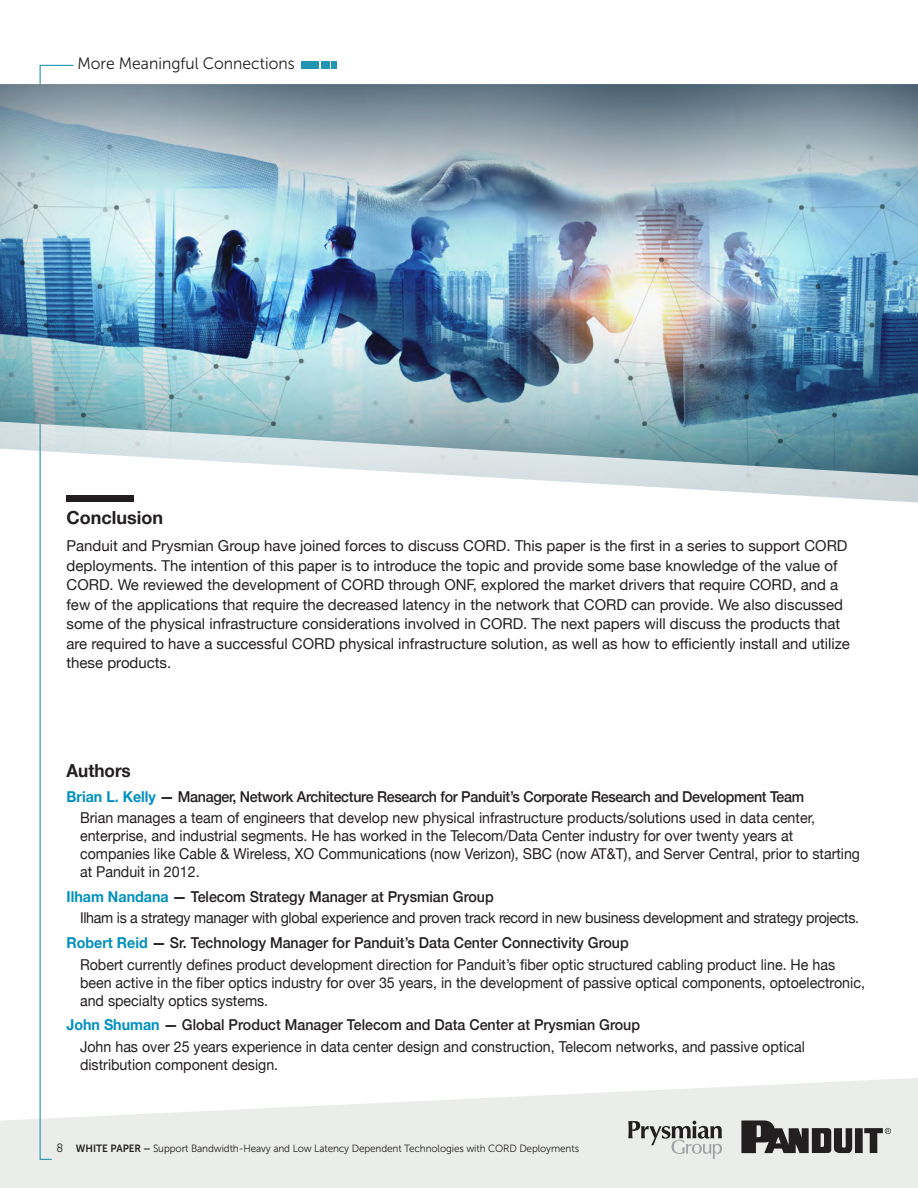
<style>
.page{position:relative;width:918px;height:1188px;background:#fff}
.page>*{position:absolute;margin:0;border:0;box-sizing:border-box;transform-origin:0 0}
.Body_text{font:700 18px "Helvetica Neue";color:#231f20}
.Bullets{font:700 18px "Helvetica Neue";color:#231f20;scale:.95 1}
.t1{font:16.5px "Museo Sans 300";color:#231f20;scale:.95 1}
.Bullets-2{font:15px/18px "Helvetica Neue";color:#231f20;scale:.95 1}
.Body_text-2{font:15px/19.5px "Helvetica Neue";color:#231f20}
.Bullets-3{font:500 15px "Helvetica Neue";color:#231f20;scale:.95 1}
.Bullets-4{font:15px "Helvetica Neue";letter-spacing:-.02em;color:#231f20;scale:.95 1}
.Bullets-5{font:500 15px "Helvetica Neue";letter-spacing:-.02em;color:#231f20;scale:.95 1}
.t2{font:10.5px "Museo Sans 300";letter-spacing:-.01em;color:#231f20;scale:.95 1}
.s1{font-weight:700;color:#0090c0}
.s2{font-weight:700}
.s3{font-size:12px}
.s4{font-family:"Museo Sans 700"}
</style>
<div class="page">
<div style="left:302px;top:61px;width:17px;height:7px;background:#2094b2"></div>
<div style="left:321px;top:61px;width:8px;height:7px;background:#2094b2"></div>
<svg style="left:332px;top:61px;width:5px;height:7px"></svg>
<svg style="left:0;top:1078px;width:918px;height:110px;fill:#eaedea"></svg>
<svg style="left:39px;top:64px;width:36px;height:1096px"></svg>
<svg style="left:741px;top:1120px;width:150px;height:33px;background:#777675"></svg>
<img style="left:39px;top:476px;width:879px;height:27px">
<img style="left:0;top:84px;width:918px;height:392px">
<svg style="left:628px;top:1121px;width:94px;height:38px;background:#c0c2c0"></svg>
<p class="t1" style="left:77px;top:54px;width:230px">More Meaningful Connections</p>
<p class="Body_text" style="left:67px;top:504px;width:98px">Conclusion</p>
<p class="Body_text-2" style="left:67px;top:537px;width:785px">Panduit and Prysmian Group have joined forces to discuss CORD. This paper is the first in a series to support CORD deployments. The intention of this paper is to introduce the topic and provide some base knowledge of the value of CORD. We reviewed the development of CORD through ONF, explored the market drivers that require CORD, and a few of the applications that require the decreased latency in the network that CORD can provide. We also discussed some of the physical infrastructure considerations involved in CORD. The next papers will discuss the products that are required to have a successful CORD physical infrastructure solution, as well as how to efficiently install and utilize these products.</p>
<p class="Bullets" style="left:67px;top:756px;width:69px">Authors</p>
<p class="Bullets-5" style="left:67px;top:784px;width:778px"><span class="s1">Brian L. Kelly</span> <span class="s2">—</span> Manager, Network Architecture Research for Panduit’s Corporate Research and Development Team</p>
<p class="Bullets-2" style="left:80px;top:810px;width:823px">Brian manages a team of engineers that develop new physical infrastructure products/solutions used in data center, enterprise, and industrial segments. He has worked in the Telecom/Data Center industry for over twenty years at companies like Cable &amp; Wireless, XO Communications (now Verizon), SBC (now AT&amp;T), and Server Central, prior to starting at Panduit in 2012.</p>
<p class="Bullets-3" style="left:67px;top:884px;width:451px"><span class="s1">Ilham Nandana</span> <span class="s2">—</span> Telecom Strategy Manager at Prysmian Group</p>
<p class="Bullets-4" style="left:80px;top:907px;width:822px">Ilham is a strategy manager with global experience and proven track record in new business development and strategy projects.</p>
<p class="Bullets-3" style="left:67px;top:931px;width:593px"><span class="s1">Robert Reid</span> <span class="s2">—</span> Sr. Technology Manager for Panduit’s Data Center Connectivity Group</p>
<p class="Bullets-2" style="left:80px;top:956px;width:828px">Robert currently defines product development direction for Panduit’s fiber optic structured cabling product line. He has been active in the fiber optics industry for over 35 years, in the development of passive optical components, optoelectronic, and specialty optics systems.</p>
<p class="Bullets-3" style="left:67px;top:1013px;width:605px"><span class="s1">John Shuman</span> <span class="s2">—</span> Global Product Manager Telecom and Data Center at Prysmian Group</p>
<p class="Bullets-2" style="left:80px;top:1038px;width:765px">John has over 25 years experience in data center design and construction, Telecom networks, and passive optical distribution component design.</p>
<p class="t2" style="left:56px;top:1143px;width:552px"><span class="s3">8</span> <span class="s4">WHITE PAPER –</span> Support Bandwidth-Heavy and Low Latency Dependent Technologies with CORD Deployments</p>
</div>
